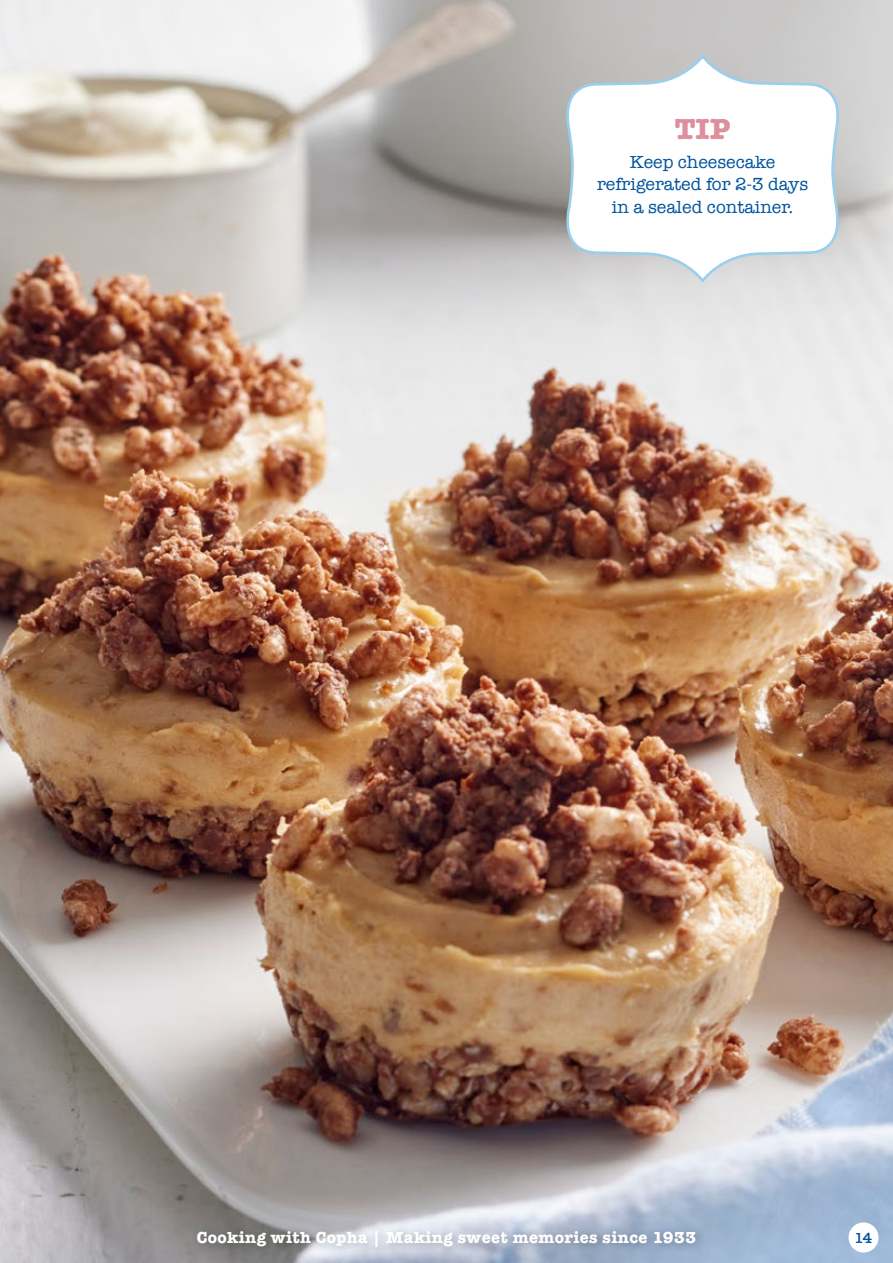
<style>
.page{position:relative;width:893px;height:1263px;background:#fff}
.page>*{position:absolute;margin:0;border:0;box-sizing:border-box;transform-origin:0 0}
.t1{font:700 30px "American Typewriter";color:#dd8f9d}
.t2{font:18px/22.5px "American Typewriter";color:#00539f;text-align:center}
.t3{font:700 16.5px "American Typewriter";letter-spacing:.025em;color:#fff}
.t4{font:600 15px "American Typewriter";color:#00539f}
</style>
<div class="page">
<img style="left:0;top:0;width:893px;height:1263px">
<svg style="left:561px;top:56px;width:284px;height:227px"></svg>
<div style="left:190px;top:1223px;width:517px;height:35px;background:#000;opacity:.15"></div>
<div style="left:848px;top:1222px;width:30px;height:30px;background:#fff;border-radius:50%"></div>
<h1 class="t1" style="left:675px;top:103px;width:57px">TIP</h1>
<p class="t2" style="left:597px;top:150px;width:213px">Keep cheesecake refrigerated for 2-3 days in a sealed container.</p>
<p class="t3" style="left:197px;top:1223px;width:501px">Cooking with Copha | Making sweet memories since 1933</p>
<p class="t4" style="left:854px;top:1226px;width:19px">14</p>
</div>
